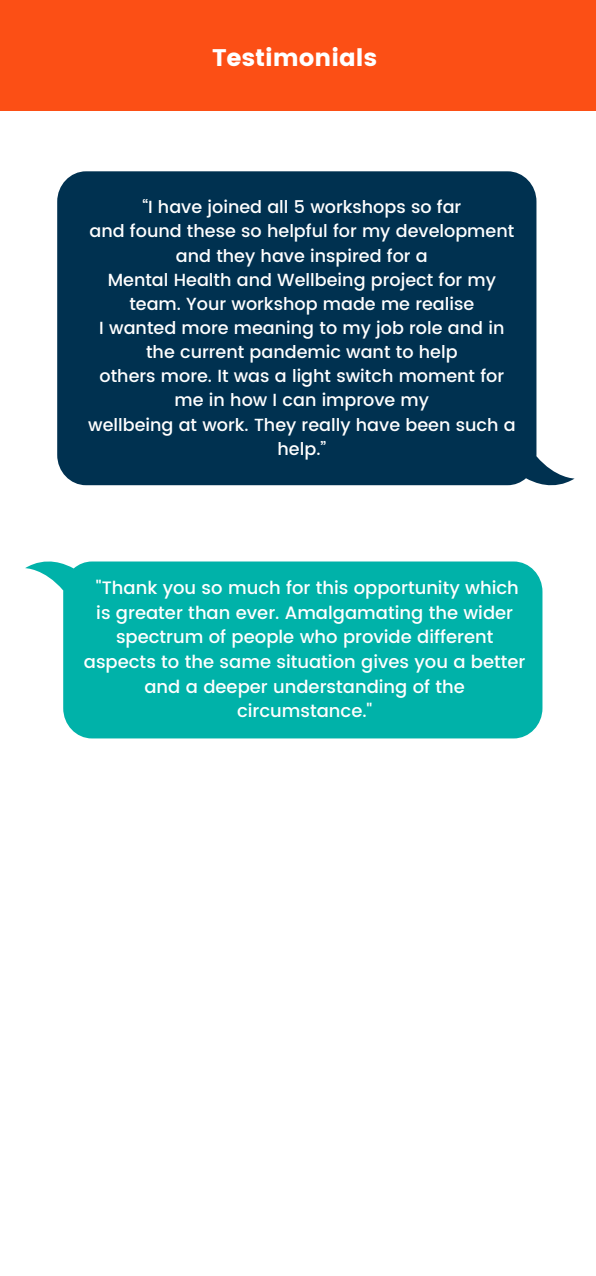
<style>
.page{position:relative;width:596px;height:1276px;background:#fff}
.page>*{position:absolute;margin:0;border:0;box-sizing:border-box;transform-origin:0 0}
.t1{font:24px "Poppins";color:#fff}
.t2{font:500 17.9px/24.7px "Poppins";color:#fff;text-align:center}
.t3{font:500 17.5px/24.1px "Poppins";color:#fff;text-align:center}
</style>
<div class="page">
<div style="left:0;top:0;width:596px;height:110px;background:#fc4f15"></div>
<svg style="left:57px;top:171px;width:517px;height:315px;fill:#003150"></svg>
<svg style="left:25px;top:561px;width:517px;height:177px;fill:#00b2a9"></svg>
<h1 class="t1" style="left:212px;top:44px;width:166px">Testimonials</h1>
<p class="t3" style="left:88px;top:195px;width:429px">“I have joined all 5 workshops so far<br>and found these so helpful for my development and they have inspired for a<br>Mental Health and Wellbeing project for my team. Your workshop made me realise<br>I wanted more meaning to my job role and in the current pandemic want to help<br>others more. It was a light switch moment for me in how I can improve my<br>wellbeing at work. They really have been such a help.”</p>
<p class="t2" style="left:84px;top:576px;width:443px">"Thank you so much for this opportunity which is greater than ever. Amalgamating the wider spectrum of people who provide different aspects to the same situation gives you a better and a deeper understanding of the circumstance."</p>
</div>
